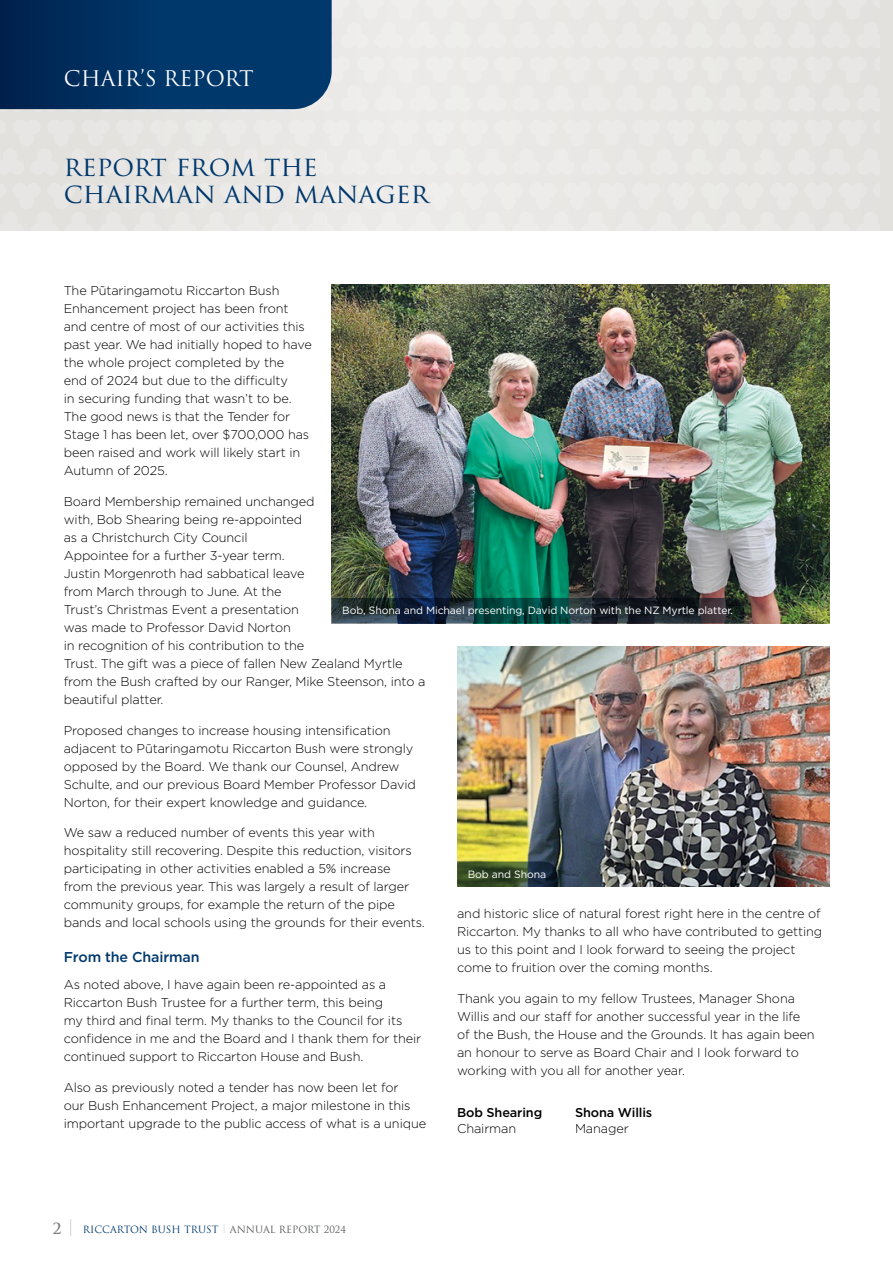
<style>
.page{position:relative;width:893px;height:1263px;background:#fff}
.page>*{position:absolute;margin:0;border:0;box-sizing:border-box;transform-origin:0 0}
.Heading{font:27px/27px "Trajan Pro";color:#00386c}
.t1{font:21px "Trajan Pro";color:#fff}
.t2{font:700 15px "Trajan Pro";color:#808285}
.Sub_Heading{font:500 14.25px "Gotham";letter-spacing:-.01em;color:#00386c}
.Body_text{font:300 12.75px/18px "Gotham";letter-spacing:-.01em;color:#000}
.Body_text-2{font:500 12.75px "Gotham";letter-spacing:-.01em;color:#000}
.t3{font:10.5px "Gotham";letter-spacing:-.01em;color:#fff}
.t4{font:9.75px "Trajan Pro";color:#00386c}
.s1{color:#58595b}
</style>
<div class="page">
<div style="left:0;top:0;width:893px;height:231px;background:#eae8e6"></div>
<svg style="left:0;top:0;width:332px;height:110px;background:#043566"></svg>
<img style="left:457px;top:646px;width:372px;height:241px">
<img style="left:332px;top:285px;width:497px;height:338px">
<svg style="left:332px;top:598px;width:412px;height:25px;background:#182f36"></svg>
<svg style="left:457px;top:861px;width:100px;height:26px;background:#31442d"></svg>
<div style="left:880px;top:0;width:13px;height:231px;background:#e2e1de"></div>
<svg style="left:70px;top:1219px;width:1px;height:17px"></svg>
<p class="t1" style="left:64px;top:65px;width:191px">CHAIR’S REPORT</p>
<p class="Heading" style="left:64px;top:152px;width:367px">report from the chairman and manager</p>
<p class="Body_text" style="left:64px;top:281px;width:249px">The Pūtaringamotu Riccarton Bush Enhancement project has been front and centre of most of our activities this past year. We had initially hoped to have the whole project completed by the<br>end of 2024 but due to the difficulty<br>in securing funding that wasn’t to be.<br>The good news is that the Tender for Stage 1 has been let, over $700,000 has been raised and work will likely start in Autumn of 2025.</p>
<p class="Body_text" style="left:64px;top:492px;width:363px">Board Membership remained unchanged<br>with, Bob Shearing being re-appointed<br>as a Christchurch City Council<br>Appointee for a further 3-year term.<br>Justin Morgenroth had sabbatical leave<br>from March through to June. At the<br>Trust’s Christmas Event a presentation<br>was made to Professor David Norton<br>in recognition of his contribution to the<br>Trust. The gift was a piece of fallen New Zealand Myrtle from the Bush crafted by our Ranger, Mike Steenson, into a beautiful platter.</p>
<p class="Body_text" style="left:64px;top:721px;width:354px">Proposed changes to increase housing intensification adjacent to Pūtaringamotu Riccarton Bush were strongly opposed by the Board. We thank our Counsel, Andrew Schulte, and our previous Board Member Professor David Norton, for their expert knowledge and guidance.</p>
<p class="Body_text" style="left:64px;top:823px;width:363px">We saw a reduced number of events this year with hospitality still recovering. Despite this reduction, visitors participating in other activities enabled a 5% increase<br>from the previous year. This was largely a result of larger community groups, for example the return of the pipe bands and local schools using the grounds for their events.</p>
<p class="Sub_Heading" style="left:64px;top:948px;width:137px">From the Chairman</p>
<p class="Body_text" style="left:64px;top:975px;width:359px">As noted above, I have again been re-appointed as a Riccarton Bush Trustee for a further term, this being<br>my third and final term. My thanks to the Council for its confidence in me and the Board and I thank them for their continued support to Riccarton House and Bush.</p>
<p class="Body_text" style="left:64px;top:1078px;width:364px">Also as previously noted a tender has now been let for<br>our Bush Enhancement Project, a major milestone in this important upgrade to the public access of what is a unique</p>
<p class="t3" style="left:342px;top:603px;width:392px">Bob, Shona and Michael presenting, David Norton with the NZ Myrtle platter.</p>
<p class="t3" style="left:468px;top:868px;width:80px">Bob and Shona</p>
<p class="Body_text" style="left:457px;top:904px;width:367px">and historic slice of natural forest right here in the centre of Riccarton. My thanks to all who have contributed to getting us to this point and I look forward to seeing the project come to fruition over the coming months.</p>
<p class="Body_text" style="left:457px;top:989px;width:359px">Thank you again to my fellow Trustees, Manager Shona Willis and our staff for another successful year in the life of the Bush, the House and the Grounds. It has again been an honour to serve as Board Chair and I look forward to working with you all for another year.</p>
<p class="Body_text-2" style="left:457px;top:1104px;width:87px">Bob Shearing</p>
<p class="Body_text" style="left:457px;top:1119px;width:61px">Chairman</p>
<p class="Body_text-2" style="left:575px;top:1104px;width:79px">Shona Willis</p>
<p class="Body_text" style="left:575px;top:1119px;width:55px">Manager</p>
<p class="t2" style="left:53px;top:1219px;width:11px">2</p>
<p class="t4" style="left:83px;top:1223px;width:265px">RICCARTON BUSH TRUST <sup>|</sup> <span class="s1">ANNUAL REPORT 2024</span></p>
</div>
